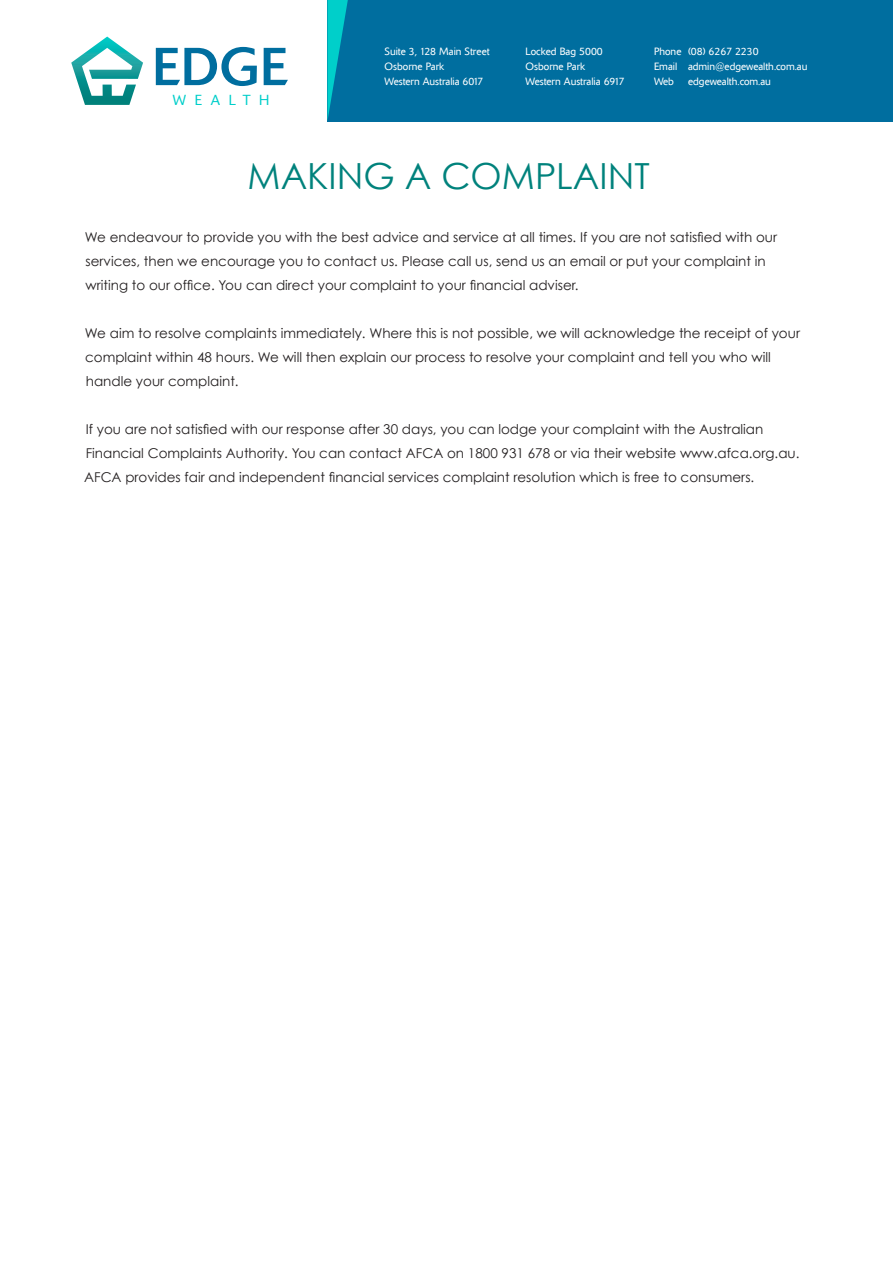
<style>
.page{position:relative;width:893px;height:1263px;background:#fff}
.page>*{position:absolute;margin:0;border:0;box-sizing:border-box;transform-origin:0 0}
.t1{font:52.8px "Delta";color:#006e9f}
.t2{font:36px "Century Gothic";color:#00827c}
.t3{font:300 14.4px "Delta";letter-spacing:.6em;color:#00ceca}
.t4{font:13.5px/24px "Century Gothic";color:#231f20}
.t5{font:300 10.5px/15px "Delta";color:#fff}
</style>
<div class="page">
<div style="left:327px;top:0;width:566px;height:121px;background:#006e9f"></div>
<svg style="left:327px;top:0;width:21px;height:121px"></svg>
<svg style="left:71px;top:37px;width:72px;height:68px"></svg>
<p class="t1" style="left:153px;top:36px;width:137px">EDGE</p>
<p class="t3" style="left:173px;top:91px;width:98px">WEALTH</p>
<p class="t5" style="left:385px;top:44px;width:106px">Suite 3, 128 Main Street<br>Osborne Park<br>Western Australia 6017</p>
<p class="t5" style="left:526px;top:44px;width:100px">Locked Bag 5000<br>Osborne Park<br>Western Australia 6917</p>
<p class="t5" style="left:654px;top:44px;width:155px">Phone (08) 6267 2230<br>Email admin@edgewealth.com.au</p>
<p class="t5" style="left:654px;top:74px;width:21px">Web</p>
<p class="t5" style="left:688px;top:74px;width:84px">edgewealth.com.au</p>
<p class="t2" style="left:248px;top:154px;width:404px">MAKING A COMPLAINT</p>
<p class="t4" style="left:85px;top:225px;width:694px">We endeavour to provide you with the best advice and service at all times. If you are not satisfied with our services, then we encourage you to contact us. Please call us, send us an email or put your complaint in writing to our office. You can direct your complaint to your financial adviser.</p>
<p class="t4" style="left:85px;top:321px;width:717px">We aim to resolve complaints immediately. Where this is not possible, we will acknowledge the receipt of your complaint within 48 hours. We will then explain our process to resolve your complaint and tell you who will handle your complaint.</p>
<p class="t4" style="left:84px;top:417px;width:717px">If you are not satisfied with our response after 30 days, you can lodge your complaint with the Australian<br>Financial Complaints Authority. You can contact AFCA on 1800 931 678 or via their website www.afca.org.au.<br>AFCA provides fair and independent financial services complaint resolution which is free to consumers.</p>
</div>
